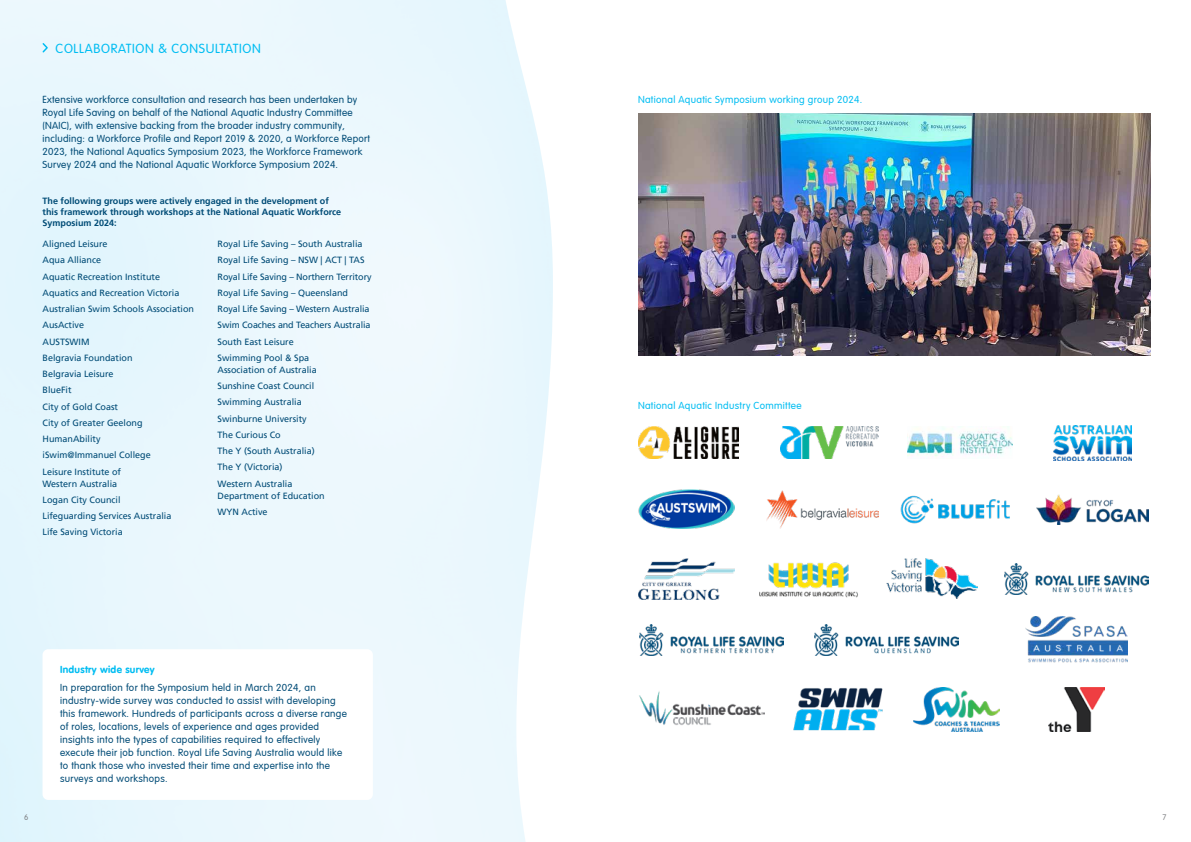
<style>
.page{position:relative;width:1191px;height:842px;background:#fff}
.page>*{position:absolute;margin:0;border:0;box-sizing:border-box;transform-origin:0 0}
.t1{font:300 13px "VAG Rounded Std";letter-spacing:.05em;color:#00bdf2}
.t2{font:300 10px/13px "VAG Rounded LT Pro";letter-spacing:.03em;color:#004b76}
.t3{font:300 10px "VAG Rounded LT Pro";letter-spacing:.03em;color:#00bdf2}
.t4{font:700 10px "VAG Rounded LT Pro";letter-spacing:.03em;color:#00bdf2}
.t5{font:9px/16.3px "Frutiger LT Pro";color:#004b76}
.t6{font:700 9px/11px "Frutiger LT Pro";color:#004b76}
.t7{font:300 8px "VAG Rounded Std";color:#808285}
</style>
<div class="page">
<svg style="left:41px;top:42px;width:8px;height:12px"></svg>
<img style="left:638px;top:114px;width:512px;height:242px">
<img style="left:1025px;top:617px;width:102px;height:46px">
<img style="left:638px;top:427px;width:100px;height:31px">
<img style="left:781px;top:427px;width:97px;height:31px">
<img style="left:907px;top:427px;width:105px;height:32px">
<img style="left:1054px;top:425px;width:77px;height:35px">
<img style="left:638px;top:490px;width:96px;height:39px">
<img style="left:638px;top:558px;width:96px;height:41px">
<img style="left:766px;top:491px;width:112px;height:37px">
<img style="left:759px;top:562px;width:99px;height:36px">
<img style="left:900px;top:495px;width:110px;height:29px">
<img style="left:886px;top:559px;width:91px;height:40px">
<img style="left:639px;top:691px;width:126px;height:34px">
<img style="left:793px;top:688px;width:90px;height:43px">
<img style="left:914px;top:687px;width:85px;height:44px">
<img style="left:1048px;top:687px;width:56px;height:44px">
<img style="left:1036px;top:494px;width:112px;height:30px">
<img style="left:1004px;top:563px;width:144px;height:31px">
<img style="left:639px;top:624px;width:144px;height:31px">
<img style="left:814px;top:624px;width:144px;height:31px">
<h1 class="t1" style="left:56px;top:41px;width:207px">COLLABORATION &amp; CONSULTATION</h1>
<p class="t2" style="left:43px;top:93px;width:329px">Extensive workforce consultation and research has been undertaken by Royal Life Saving on behalf of the National Aquatic Industry Committee (NAIC), with extensive backing from the broader industry community, including: a Workforce Profile and Report 2019 &amp; 2020, a Workforce Report 2023, the National Aquatics Symposium 2023, the Workforce Framework Survey 2024 and the National Aquatic Workforce Symposium 2024.</p>
<p class="t6" style="left:43px;top:195px;width:300px">The following groups were actively engaged in the development of this framework through workshops at the National Aquatic Workforce<br>Symposium 2024:</p>
<p class="t5" style="left:43px;top:236px;width:153px">Aligned Leisure<br>Aqua Alliance<br>Aquatic Recreation Institute<br>Aquatics and Recreation Victoria<br>Australian Swim Schools Association<br>AusActive<br>AUSTSWIM<br>Belgravia Foundation<br>Belgravia Leisure<br>BlueFit<br>City of Gold Coast<br>City of Greater Geelong<br>HumanAbility<br>iSwim@Immanuel College<br>Leisure Institute of</p>
<p class="t5" style="left:43px;top:475px;width:130px">Western Australia<br>Logan City Council<br>Lifeguarding Services Australia<br>Life Saving Victoria</p>
<p class="t5" style="left:218px;top:236px;width:155px">Royal Life Saving – South Australia<br>Royal Life Saving – NSW | ACT | TAS<br>Royal Life Saving – Northern Territory<br>Royal Life Saving – Queensland<br>Royal Life Saving – Western Australia<br>Swim Coaches and Teachers Australia<br>South East Leisure<br>Swimming Pool &amp; Spa</p>
<p class="t5" style="left:218px;top:362px;width:101px">Association of Australia<br>Sunshine Coast Council<br>Swimming Australia<br>Swinburne University<br>The Curious Co<br>The Y (South Australia)<br>The Y (Victoria)<br>Western Australia</p>
<p class="t5" style="left:218px;top:487px;width:109px">Department of Education<br>WYN Active</p>
<p class="t7" style="left:24px;top:812px;width:6px">6</p>
<p class="t4" style="left:60px;top:663px;width:96px">Industry wide survey</p>
<p class="t2" style="left:60px;top:681px;width:288px">In preparation for the Symposium held in March 2024, an industry-wide survey was conducted to assist with developing this framework. Hundreds of participants across a diverse range of roles, locations, levels of experience and ages provided insights into the types of capabilities required to effectively execute their job function. Royal Life Saving Australia would like to thank those who invested their time and expertise into the surveys and workshops.</p>
<p class="t3" style="left:638px;top:93px;width:226px">National Aquatic Symposium working group 2024.</p>
<p class="t3" style="left:638px;top:399px;width:165px">National Aquatic Industry Committee</p>
<p class="t7" style="left:1162px;top:812px;width:5px">7</p>
</div>
